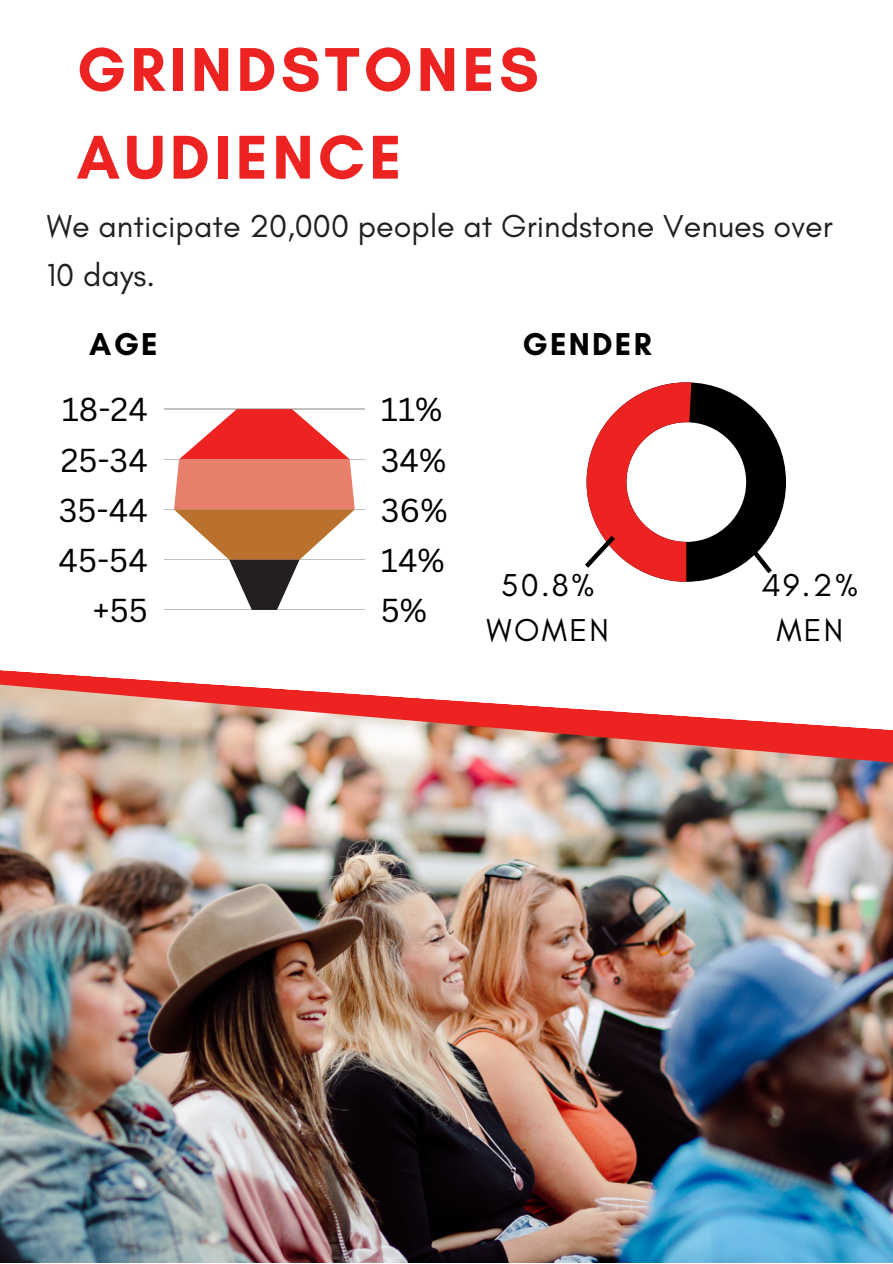
<style>
.page{position:relative;width:893px;height:1264px;background:#fff}
.page>*{position:absolute;margin:0;border:0;box-sizing:border-box;transform-origin:0 0}
.t1{font:700 63px/87.8px "Glacial Indifference";letter-spacing:.07em;color:#ec2321}
.t2{font:32.25px/48.3px "Glacial Indifference";color:#231f1f}
.t3{font:32.25px "Canva Sans";color:#000}
.t4{font:32.25px/45px "Glacial Indifference";letter-spacing:.07em;color:#000;text-align:center}
.t5{font:700 32.25px "Glacial Indifference";letter-spacing:.07em;color:#000}
</style>
<div class="page">
<img style="left:0;top:679px;width:892px;height:583px">
<hr style="left:164px;top:409px;width:200px;height:1px;background:#000">
<hr style="left:164px;top:459px;width:200px;height:1px;background:#000">
<hr style="left:164px;top:509px;width:200px;height:1px;background:#000">
<hr style="left:164px;top:559px;width:200px;height:1px;background:#000">
<hr style="left:164px;top:609px;width:200px;height:1px;background:#000">
<svg style="left:174px;top:409px;width:181px;height:201px"></svg>
<svg style="left:585px;top:382px;width:201px;height:200px"></svg>
<p class="t1" style="left:76px;top:25px;width:464px">GRINDSTONES<br>AUDIENCE</p>
<p class="t2" style="left:47px;top:202px;width:787px">We anticipate 20,000 people at Grindstone Venues over<br>10 days.</p>
<p class="t5" style="left:89px;top:324px;width:70px">AGE</p>
<p class="t5" style="left:522px;top:324px;width:130px">GENDER</p>
<p class="t3" style="left:62px;top:387px;width:87px">18-24</p>
<p class="t3" style="left:61px;top:437px;width:89px">25-34</p>
<p class="t3" style="left:59px;top:487px;width:90px">35-44</p>
<p class="t3" style="left:58px;top:537px;width:91px">45-54</p>
<p class="t3" style="left:93px;top:587px;width:56px">+55</p>
<p class="t3" style="left:381px;top:387px;width:63px">11%</p>
<p class="t3" style="left:381px;top:437px;width:67px">34%</p>
<p class="t3" style="left:381px;top:487px;width:68px">36%</p>
<p class="t3" style="left:381px;top:537px;width:65px">14%</p>
<p class="t3" style="left:381px;top:587px;width:48px">5%</p>
<p class="t4" style="left:486px;top:562px;width:124px">50.8%<br>WOMEN</p>
<p class="t4" style="left:761px;top:562px;width:98px">49.2%</p>
<p class="t4" style="left:776px;top:607px;width:68px">MEN</p>
</div>
